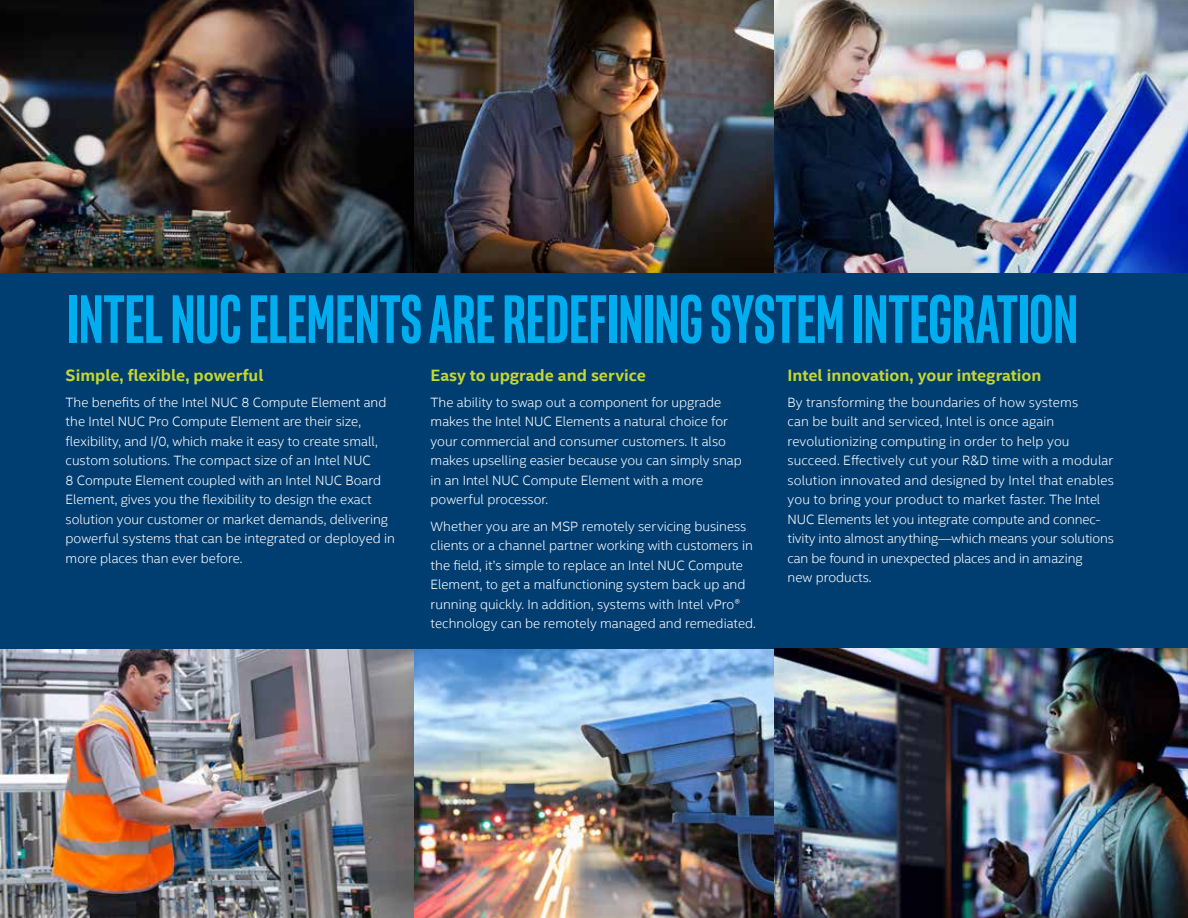
<style>
.page{position:relative;width:1188px;height:918px;background:#fff}
.page>*{position:absolute;margin:0;border:0;box-sizing:border-box;transform-origin:0 0}
.t1{font:700 69px "Intel Clear Pro";color:#00aeef}
.t2{font:700 16.5px "Intel Clear";color:#c4d82e}
.t3{font:300 13.5px/19.5px "Intel Clear";color:#fff}
</style>
<div class="page">
<img style="left:0;top:649px;width:1188px;height:269px">
<div style="left:0;top:272px;width:1188px;height:377px;background:#003e72"></div>
<img style="left:0;top:0;width:1188px;height:272px">
<h1 class="t1" style="left:68px;top:276px;width:1012px">INTEL NUC ELEMENTS ARE REDEFINING SYSTEM INTEGRATION</h1>
<p class="t2" style="left:431px;top:363px;width:217px">Easy to upgrade and service</p>
<p class="t3" style="left:431px;top:392px;width:313px">The ability to swap out a component for upgrade makes the Intel NUC Elements a natural choice for your commercial and consumer customers. It also makes upselling easier because you can simply snap in an Intel NUC Compute Element with a more powerful processor.</p>
<p class="t3" style="left:431px;top:516px;width:327px">Whether you are an MSP remotely servicing business clients or a channel partner working with customers in the field, it’s simple to replace an Intel NUC Compute Element, to get a malfunctioning system back up and running quickly. In addition, systems with Intel vPro® technology can be remotely managed and remediated.</p>
<p class="t2" style="left:66px;top:363px;width:200px">Simple, flexible, powerful</p>
<p class="t3" style="left:66px;top:392px;width:331px">The benefits of the Intel NUC 8 Compute Element and the Intel NUC Pro Compute Element are their size, flexibility, and I/0, which make it easy to create small, custom solutions. The compact size of an Intel NUC<br>8 Compute Element coupled with an Intel NUC Board Element, gives you the flexibility to design the exact solution your customer or market demands, delivering powerful systems that can be integrated or deployed in more places than ever before.</p>
<p class="t2" style="left:788px;top:363px;width:255px">Intel innovation, your integration</p>
<p class="t3" style="left:788px;top:392px;width:328px">By transforming the boundaries of how systems<br>can be built and serviced, Intel is once again revolutionizing computing in order to help you succeed. Effectively cut your R&amp;D time with a modular solution innovated and designed by Intel that enables you to bring your product to market faster. The Intel NUC Elements let you integrate compute and connec&shy;tivity into almost anything—which means your solutions can be found in unexpected places and in amazing<br>new products.</p>
</div>
